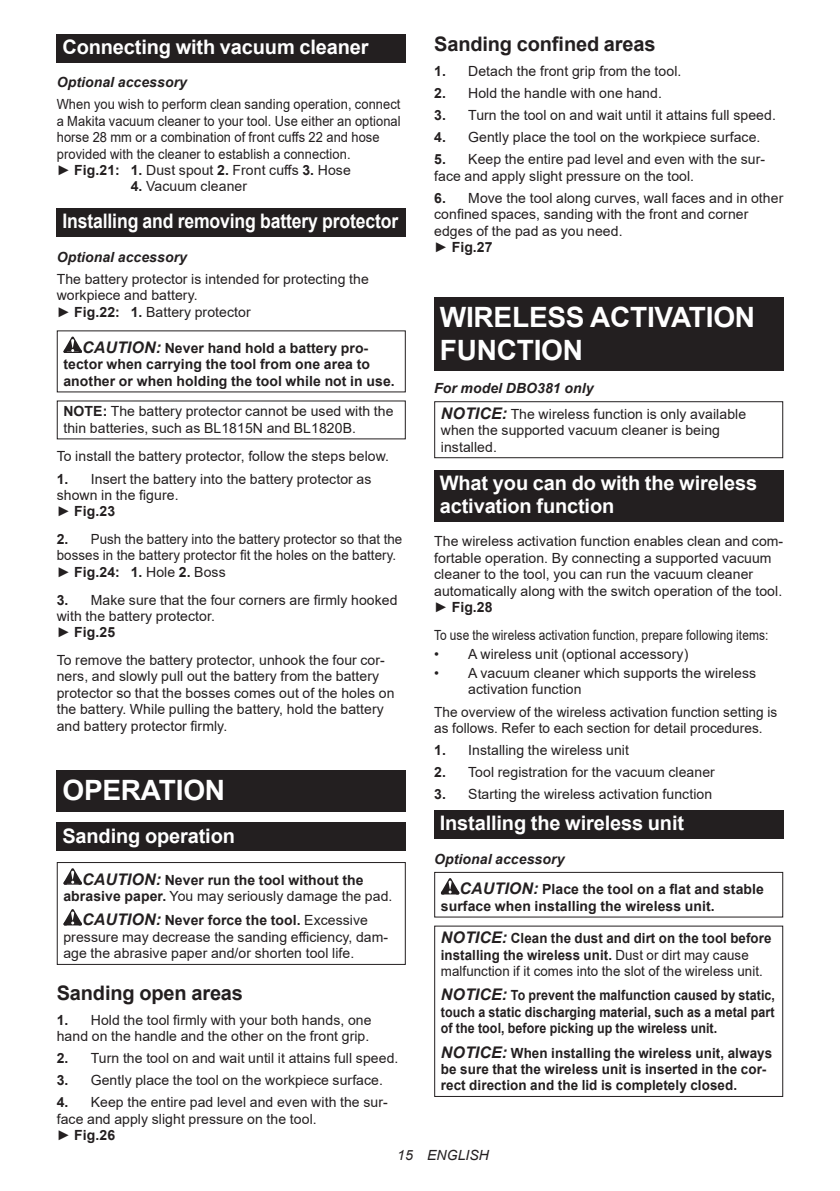
<style>
.page{position:relative;width:840px;height:1191px;background:#fff}
.page>*{position:absolute;margin:0;border:0;box-sizing:border-box;transform-origin:0 0}
.t1{font:700 28px/32.8px "Arial";letter-spacing:-.01em;color:#fff}
.t2{font:700 20px/23.4px "Arial";letter-spacing:-.01em;color:#fff}
.t3{font:700 20px "Arial";letter-spacing:-.01em;color:#fff;scale:.88 1}
.t4{font:700 20px "Arial";letter-spacing:-.01em;color:#231f20}
.t5{font:14px/16.4px "Arial";letter-spacing:.005em;color:#231f20}
.t6{font:700 14px/16.4px "Arial";letter-spacing:.005em;color:#231f20}
.t7{font:14px/16.4px "Arial";letter-spacing:.005em;color:#231f20;scale:.95 1}
.t8{font:14px/16.4px "Arial";letter-spacing:.005em;color:#231f20;scale:.92 1}
.t9{font:700 14px/16.4px "Arial";letter-spacing:.005em;color:#231f20;text-align:justify;scale:.89 1}
.t10{font:700 14px/16.4px "Arial";letter-spacing:.005em;color:#231f20;scale:.96 1}
.t11{font:14px "Arial";letter-spacing:.005em;color:#231f20;scale:.85 1}
.t12{font:italic 700 14px "Arial";letter-spacing:.005em;color:#231f20}
.t13{font:italic 14px "Arial";letter-spacing:.005em;color:#231f20}
.s1{font-weight:700}
.s2{font-style:italic;font-size:16px}
.s3{font-weight:400}
.s4{font-weight:700;font-style:italic;font-size:16px}
.s5{font-weight:700;font-style:italic}
.s6{font-style:italic}
</style>
<div class="page">
<div style="left:57px;top:34px;width:348px;height:29px;background:#231f20"></div>
<div style="left:57px;top:208px;width:348px;height:29px;background:#231f20"></div>
<svg style="left:63px;top:336px;width:19px;height:17px"></svg>
<div style="left:57px;top:770px;width:348px;height:41px;background:#231f20"></div>
<div style="left:57px;top:822px;width:348px;height:29px;background:#231f20"></div>
<svg style="left:63px;top:868px;width:19px;height:16px"></svg>
<svg style="left:63px;top:909px;width:19px;height:16px"></svg>
<div style="left:57px;top:862px;width:348px;height:103px;border:1px solid #231f20"></div>
<div style="left:434px;top:297px;width:348px;height:74px;background:#231f20"></div>
<div style="left:434px;top:401px;width:348px;height:57px;border:1px solid #231f20"></div>
<div style="left:434px;top:469px;width:348px;height:52px;background:#231f20"></div>
<div style="left:434px;top:810px;width:348px;height:29px;background:#231f20"></div>
<svg style="left:440px;top:878px;width:19px;height:16px"></svg>
<div style="left:434px;top:872px;width:348px;height:45px;border:1px solid #231f20"></div>
<div style="left:434px;top:925px;width:348px;height:172px;border:1px solid #231f20"></div>
<h2 class="t2" style="left:62px;top:36px;width:307px">Connecting with vacuum cleaner</h2>
<p class="t12" style="left:57px;top:73px;width:132px">Optional accessory</p>
<p class="t8" style="left:57px;top:96px;width:375px">When you wish to perform clean sanding operation, connect a Makita vacuum cleaner to your tool. Use either an optional horse 28 mm or a combination of front cuffs 22 and hose provided with the cleaner to establish a connection.<br>► <span class="s1">Fig.21: 1.</span> Dust spout <span class="s1">2.</span> Front cuffs <span class="s1">3.</span> Hose</p>
<p class="t5" style="left:131px;top:178px;width:118px"><span class="s1">4.</span> Vacuum cleaner</p>
<h2 class="t3" style="left:62px;top:207px;width:383px">Installing and removing battery protector</h2>
<p class="t12" style="left:57px;top:247px;width:132px">Optional accessory</p>
<p class="t5" style="left:57px;top:271px;width:313px">The battery protector is intended for protecting the workpiece and battery.<br>► <span class="s1">Fig.22: 1.</span> Battery protector</p>
<p class="t6" style="left:63px;top:340px;width:332px;text-indent:19px"><span class="s2">CAUTION:</span> Never hand hold a battery pro&shy;tector when carrying the tool from one area to another or when holding the tool while not in use.</p>
<p class="t5" style="left:63px;top:403px;width:331px"><span class="s1">NOTE:</span> The battery protector cannot be used with the thin batteries, such as BL1815N and BL1820B.</p>
<p class="t5" style="left:57px;top:448px;width:334px">To install the battery protector, follow the steps below.</p>
<p class="t5" style="left:57px;top:470px;width:316px"><span class="s1">1.</span> Insert the battery into the battery protector as shown in the figure.<br>► <span class="s1">Fig.23</span></p>
<p class="t7" style="left:57px;top:531px;width:365px"><span class="s1">2.</span> Push the battery into the battery protector so that the bosses in the battery protector fit the holes on the battery. ► <span class="s1">Fig.24: 1.</span> Hole <span class="s1">2.</span> Boss</p>
<p class="t5" style="left:57px;top:591px;width:342px"><span class="s1">3.</span> Make sure that the four corners are firmly hooked with the battery protector.<br>► <span class="s1">Fig.25</span></p>
<p class="t5" style="left:57px;top:652px;width:339px">To remove the battery protector, unhook the four cor&shy;ners, and slowly pull out the battery from the battery protector so that the bosses comes out of the holes on the battery. While pulling the battery, hold the battery and battery protector firmly.</p>
<h1 class="t1" style="left:62px;top:774px;width:164px">OPERATION</h1>
<h2 class="t2" style="left:62px;top:824px;width:174px">Sanding operation</h2>
<p class="t6" style="left:63px;top:871px;width:330px;text-indent:19px"><span class="s2">CAUTION:</span> Never run the tool without the abrasive paper. <span class="s3">You may seriously damage the pad.</span></p>
<p class="t5" style="left:63px;top:912px;width:326px;text-indent:19px"><span class="s4">CAUTION:</span> <span class="s1">Never force the tool.</span> Excessive pressure may decrease the sanding efficiency, dam&shy;age the abrasive paper and/or shorten tool life.</p>
<h2 class="t4" style="left:57px;top:978px;width:188px">Sanding open areas</h2>
<p class="t5" style="left:57px;top:1011px;width:316px"><span class="s1">1.</span> Hold the tool firmly with your both hands, one hand on the handle and the other on the front grip.</p>
<p class="t5" style="left:57px;top:1049px;width:343px"><span class="s1">2.</span> Turn the tool on and wait until it attains full speed.</p>
<p class="t5" style="left:57px;top:1071px;width:327px"><span class="s1">3.</span> Gently place the tool on the workpiece surface.</p>
<p class="t5" style="left:57px;top:1094px;width:332px"><span class="s1">4.</span> Keep the entire pad level and even with the sur&shy;face and apply slight pressure on the tool.<br>► <span class="s1">Fig.26</span></p>
<h2 class="t4" style="left:434px;top:30px;width:223px">Sanding confined areas</h2>
<p class="t5" style="left:434px;top:63px;width:248px"><span class="s1">1.</span> Detach the front grip from the tool.</p>
<p class="t5" style="left:434px;top:85px;width:229px"><span class="s1">2.</span> Hold the handle with one hand.</p>
<p class="t5" style="left:434px;top:107px;width:343px"><span class="s1">3.</span> Turn the tool on and wait until it attains full speed.</p>
<p class="t5" style="left:434px;top:129px;width:327px"><span class="s1">4.</span> Gently place the tool on the workpiece surface.</p>
<p class="t5" style="left:434px;top:151px;width:332px"><span class="s1">5.</span> Keep the entire pad level and even with the sur&shy;face and apply slight pressure on the tool.</p>
<p class="t5" style="left:434px;top:189px;width:350px"><span class="s1">6.</span> Move the tool along curves, wall faces and in other confined spaces, sanding with the front and corner edges of the pad as you need.<br>► <span class="s1">Fig.27</span></p>
<h1 class="t1" style="left:439px;top:301px;width:317px">WIRELESS ACTIVATION<br>FUNCTION</h1>
<p class="t5" style="left:440px;top:375px;width:306px;line-height:25.6px;text-indent:-7px"><span class="s5">For model DBO381 only<br></span><span class="s4">NOTICE:</span> The wireless function is only available</p>
<p class="t5" style="left:440px;top:422px;width:280px">when the supported vacuum cleaner is being installed.</p>
<h2 class="t2" style="left:439px;top:471px;width:318px">What you can do with the wireless activation function</h2>
<p class="t5" style="left:434px;top:533px;width:350px">The wireless activation function enables clean and com&shy;fortable operation. By connecting a supported vacuum cleaner to the tool, you can run the vacuum cleaner automatically along with the switch operation of the tool. ► <span class="s1">Fig.28</span></p>
<p class="t11" style="left:434px;top:625px;width:394px">To use the wireless activation function, prepare following items:</p>
<p class="t5" style="left:434px;top:645px;width:255px">• A wireless unit (optional accessory)</p>
<p class="t5" style="left:468px;top:665px;width:289px;text-indent:-34px">• A vacuum cleaner which supports the wireless activation function</p>
<p class="t5" style="left:434px;top:703px;width:344px">The overview of the wireless activation function setting is as follows. Refer to each section for detail procedures.</p>
<p class="t5" style="left:434px;top:741px;width:196px"><span class="s1">1.</span> Installing the wireless unit</p>
<p class="t5" style="left:434px;top:764px;width:282px"><span class="s1">2.</span> Tool registration for the vacuum cleaner</p>
<p class="t5" style="left:434px;top:786px;width:279px"><span class="s1">3.</span> Starting the wireless activation function</p>
<h2 class="t2" style="left:439px;top:812px;width:245px">Installing the wireless unit</h2>
<p class="t6" style="left:459px;top:843px;width:306px;line-height:30.6px;text-indent:-25px"><span class="s6">Optional accessory<br></span><span class="s2">CAUTION:</span> Place the tool on a flat and stable</p>
<p class="t6" style="left:440px;top:898px;width:275px">surface when installing the wireless unit.</p>
<p class="t7" style="left:440px;top:930px;width:349px"><span class="s4">NOTICE:</span> <span class="s1">Clean the dust and dirt on the tool before installing the wireless unit.</span> Dust or dirt may cause malfunction if it comes into the slot of the wireless unit.</p>
<p class="t9" style="left:440px;top:987px;width:377px"><span class="s2">NOTICE:</span> To prevent the malfunction caused by static, touch a static discharging material, such as a metal part of the tool, before picking up the wireless unit.</p>
<p class="t10" style="left:440px;top:1044px;width:346px"><span class="s2">NOTICE:</span> When installing the wireless unit, always be sure that the wireless unit is inserted in the cor&shy;rect direction and the lid is completely closed.</p>
<p class="t13" style="left:397px;top:1146px;width:93px">15 ENGLISH</p>
</div>
